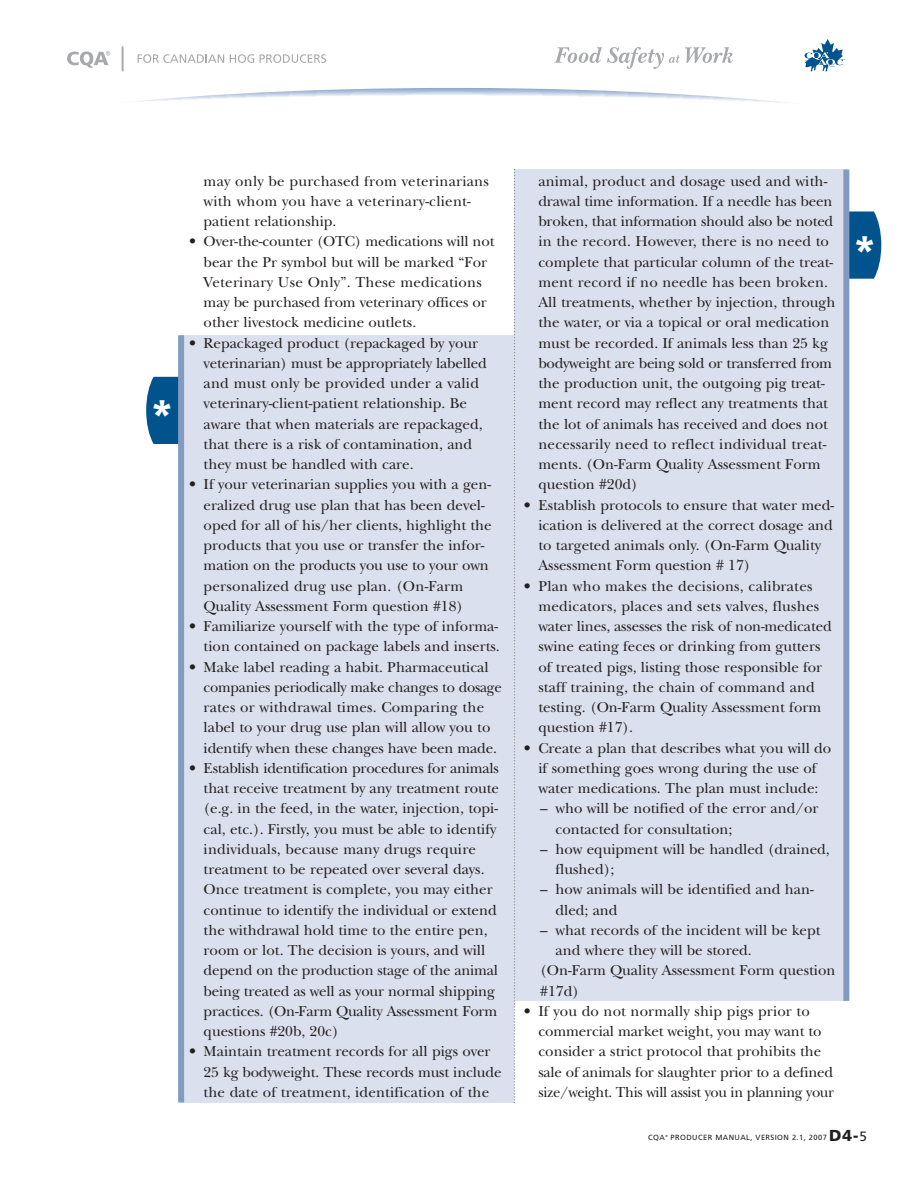
<style>
.page{position:relative;width:918px;height:1188px;background:#fff}
.page>*{position:absolute;margin:0;border:0;box-sizing:border-box;transform-origin:0 0}
.t1{font:900 41.25px "Frutiger";color:#fff}
.t2{font:15px/20.2px "New Baskerville Std";color:#231f20}
.t3{font:7.5px "Frutiger";letter-spacing:.055em;color:#231f20}
.t4{font:3px "Frutiger";color:#231f20}
.s1{font-weight:900;font-size:15.9px}
.s2{font-size:13.5px}
</style>
<div class="page">
<div style="left:181px;top:335px;width:332px;height:767px;background:#dae0ed"></div>
<svg style="left:146px;top:377px;width:32px;height:67px;background:#136095"></svg>
<div style="left:178px;top:335px;width:6px;height:767px;background:#829bc1"></div>
<div style="left:514px;top:170px;width:332px;height:831px;background:#dae0ed"></div>
<svg style="left:849px;top:211px;width:32px;height:68px;background:#146096"></svg>
<div style="left:843px;top:170px;width:6px;height:831px;background:#829bc1"></div>
<svg style="left:514px;top:169px;width:1px;height:934px"></svg>
<svg style="left:138px;top:54px;width:86px;height:9px"></svg>
<svg style="left:230px;top:54px;width:24px;height:9px"></svg>
<svg style="left:260px;top:54px;width:66px;height:9px"></svg>
<svg style="left:122px;top:46px;width:2px;height:25px"></svg>
<svg style="left:554px;top:47px;width:179px;height:22px"></svg>
<svg style="left:805px;top:39px;width:40px;height:33px"></svg>
<svg style="left:135px;top:88px;width:653px;height:15px"></svg>
<svg style="left:67px;top:51px;width:43px;height:17px"></svg>
<h1 class="t1" style="left:150px;top:398px;width:27px">*</h1>
<p class="t2" style="left:204px;top:172px;width:287px">may only be purchased from veterinarians with whom you have a veterinary-client&shy;patient relationship.</p>
<p class="t2" style="left:204px;top:233px;width:292px;text-indent:-15px">• Over-the-counter (OTC) medications will not bear the Pr symbol but will be marked “For Veterinary Use Only”. These medications may be purchased from veterinary offices or other livestock medicine outlets.</p>
<p class="t2" style="left:204px;top:334px;width:285px;text-indent:-15px">• Repackaged product (repackaged by your veterinarian) must be appropriately labelled and must only be provided under a valid veterinary-client-patient relationship. Be aware that when materials are repackaged, that there is a risk of contamination, and they must be handled with care.</p>
<p class="t2" style="left:204px;top:476px;width:290px;text-indent:-15px">• If your veterinarian supplies you with a gen&shy;eralized drug use plan that has been devel&shy;oped for all of his/her clients, highlight the products that you use or transfer the infor&shy;mation on the products you use to your own personalized drug use plan. (On-Farm Quality Assessment Form question #18)</p>
<p class="t2" style="left:189px;top:618px;width:312px;text-align:right">• Familiarize yourself with the type of informa&shy;tion contained on package labels and inserts.</p>
<p class="t2" style="left:204px;top:658px;width:300px;text-indent:-15px">• Make label reading a habit. Pharmaceutical companies periodically make changes to dosage rates or withdrawal times. Comparing the label to your drug use plan will allow you to identify when these changes have been made.</p>
<p class="t2" style="left:204px;top:759px;width:297px;text-indent:-15px">• Establish identification procedures for animals that receive treatment by any treatment route (e.g. in the feed, in the water, injection, topi&shy;cal, etc.). Firstly, you must be able to identify individuals, because many drugs require treatment to be repeated over several days.<br>Once treatment is complete, you may either continue to identify the individual or extend the withdrawal hold time to the entire pen, room or lot. The decision is yours, and will depend on the production stage of the animal being treated as well as your normal shipping practices. (On-Farm Quality Assessment Form questions #20b, 20c)</p>
<p class="t2" style="left:204px;top:1043px;width:299px;text-indent:-15px">• Maintain treatment records for all pigs over<br>25 kg bodyweight. These records must include the date of treatment, identification of the</p>
<p class="t2" style="left:538px;top:172px;width:299px">animal, product and dosage used and with&shy;drawal time information. If a needle has been broken, that information should also be noted in the record. However, there is no need to complete that particular column of the treat&shy;ment record if no needle has been broken.<br>All treatments, whether by injection, through the water, or via a topical or oral medication must be recorded. If animals less than 25 kg bodyweight are being sold or transferred from the production unit, the outgoing pig treat&shy;ment record may reflect any treatments that the lot of animals has received and does not necessarily need to reflect individual treat&shy;ments. (On-Farm Quality Assessment Form question #20d)</p>
<p class="t2" style="left:538px;top:496px;width:297px;text-indent:-15px">• Establish protocols to ensure that water med&shy;ication is delivered at the correct dosage and to targeted animals only. (On-Farm Quality Assessment Form question # 17)</p>
<p class="t2" style="left:538px;top:577px;width:295px;text-indent:-15px">• Plan who makes the decisions, calibrates medicators, places and sets valves, flushes water lines, assesses the risk of non-medicated swine eating feces or drinking from gutters of treated pigs, listing those responsible for staff training, the chain of command and testing. (On-Farm Quality Assessment form question #17).</p>
<p class="t2" style="left:524px;top:739px;width:309px;text-align:center">• Create a plan that describes what you will do if something goes wrong during the use of water medications. The plan must include:</p>
<p class="t2" style="left:555px;top:800px;width:265px;text-indent:-15px">– who will be notified of the error and/or contacted for consultation;</p>
<p class="t2" style="left:555px;top:840px;width:276px;text-indent:-15px">– how equipment will be handled (drained, flushed);</p>
<p class="t2" style="left:555px;top:881px;width:260px;text-indent:-15px">– how animals will be identified and han&shy;dled; and</p>
<p class="t2" style="left:540px;top:921px;width:282px">– what records of the incident will be kept</p>
<p class="t2" style="left:555px;top:942px;width:198px">and where they will be stored.</p>
<p class="t2" style="left:540px;top:962px;width:297px">(On-Farm Quality Assessment Form question</p>
<p class="t2" style="left:540px;top:982px;width:40px">#17d)</p>
<p class="t2" style="left:538px;top:1002px;width:297px;text-indent:-15px">• If you do not normally ship pigs prior to commercial market weight, you may want to consider a strict protocol that prohibits the sale of animals for slaughter prior to a defined size/weight. This will assist you in planning your</p>
<h1 class="t1" style="left:852px;top:234px;width:27px">*</h1>
<p class="t3" style="left:648px;top:1134px;width:18px">CQA</p>
<p class="t4" style="left:665px;top:1135px;width:4px">®</p>
<p class="t3" style="left:671px;top:1134px;width:198px">PRODUCER MANUAL, VERSION 2.1, 2007 <span class="s1">D4-</span><span class="s2">5</span></p>
</div>
